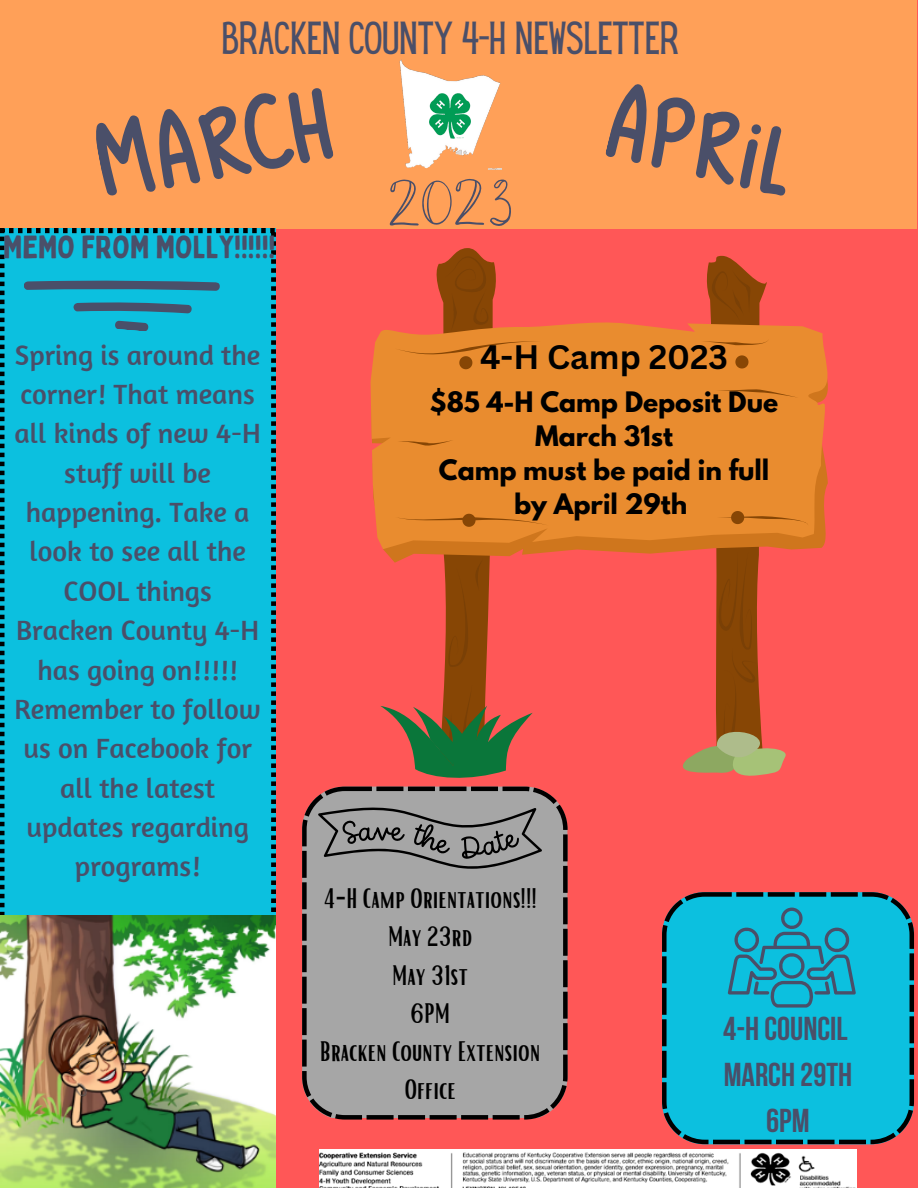
<style>
.page{position:relative;width:918px;height:1188px;background:#ff5757}
.page>*{position:absolute;margin:0;border:0;box-sizing:border-box;transform-origin:0 0}
.t1{font:40.5px "Hey Gotcha";color:#4a4f69}
.t2{font:700 33px/46.2px "Bebas Neue";color:#4a4f69;text-align:center}
.t3{font:700 33px "Canva Sans";color:#000}
.t4{font:31.5px "Bobby Jones";color:#4a4f69}
.t5{font:28.5px/39.3px "Amaranth";color:#4a4f69;text-align:center}
.t6{font:27.45px/38.2px "Bright";color:#000;text-align:center}
.t7{font:700 25.05px/33.9px "League Spartan";color:#000;text-align:center}
</style>
<div class="page">
<div style="left:0;top:0;width:917px;height:228px;background:#ffa058"></div>
<img style="left:399px;top:59px;width:103px;height:110px">
<svg style="left:96px;top:88px;width:238px;height:108px"></svg>
<svg style="left:605px;top:84px;width:181px;height:112px"></svg>
<svg style="left:390px;top:179px;width:94px;height:47px"></svg>
<svg style="left:490px;top:180px;width:21px;height:46px"></svg>
<img style="left:428px;top:92px;width:44px;height:48px">
<div style="left:0;top:229px;width:276px;height:959px;background:#0cc0df"></div>
<svg style="left:23px;top:266px;width:199px;height:66px;background:#19a7c5"></svg>
<img style="left:0;top:916px;width:275px;height:272px">
<svg style="left:662px;top:892px;width:252px;height:252px;background:#12aeca"></svg>
<svg style="left:728px;top:908px;width:128px;height:100px;background:#19a6c4"></svg>
<img style="left:319px;top:1149px;width:538px;height:39px">
<svg style="left:371px;top:322px;width:457px;height:227px;background:#e8872f"></svg>
<svg style="left:380px;top:248px;width:169px;height:530px"></svg>
<svg style="left:668px;top:255px;width:140px;height:521px"></svg>
<svg style="left:302px;top:787px;width:266px;height:333px;background:#9e9b9b"></svg>
<svg style="left:318px;top:805px;width:224px;height:64px;background:#898989"></svg>
<h1 class="t1" style="left:221px;top:21px;width:457px">BRACKEN COUNTY 4-H NEWSLETTER</h1>
<p class="t4" style="left:3px;top:227px;width:274px">MEMO FROM MOLLY!!!!!!</p>
<p class="t5" style="left:15px;top:334px;width:248px">Spring is around the corner! That means all kinds of new 4-H stuff will be happening. Take a look to see all the<br>COOL things<br>Bracken County 4-H has going on!!!!!<br>Remember to follow us on Facebook for all the latest updates regarding programs!</p>
<p class="t3" style="left:480px;top:334px;width:249px">4-H Camp 2023</p>
<p class="t7" style="left:430px;top:388px;width:350px">$85 4-H Camp Deposit Due<br>March 31st<br>Camp must be paid in full by April 29th</p>
<p class="t6" style="left:320px;top:878px;width:222px">4-H Camp Orientations!!!<br>May 23rd<br>May 31st<br>6PM<br>Bracken County Extension<br>Office</p>
<p class="t2" style="left:723px;top:1008px;width:130px">4-H COUNCIL<br>MARCH 29TH<br>6PM</p>
</div>
